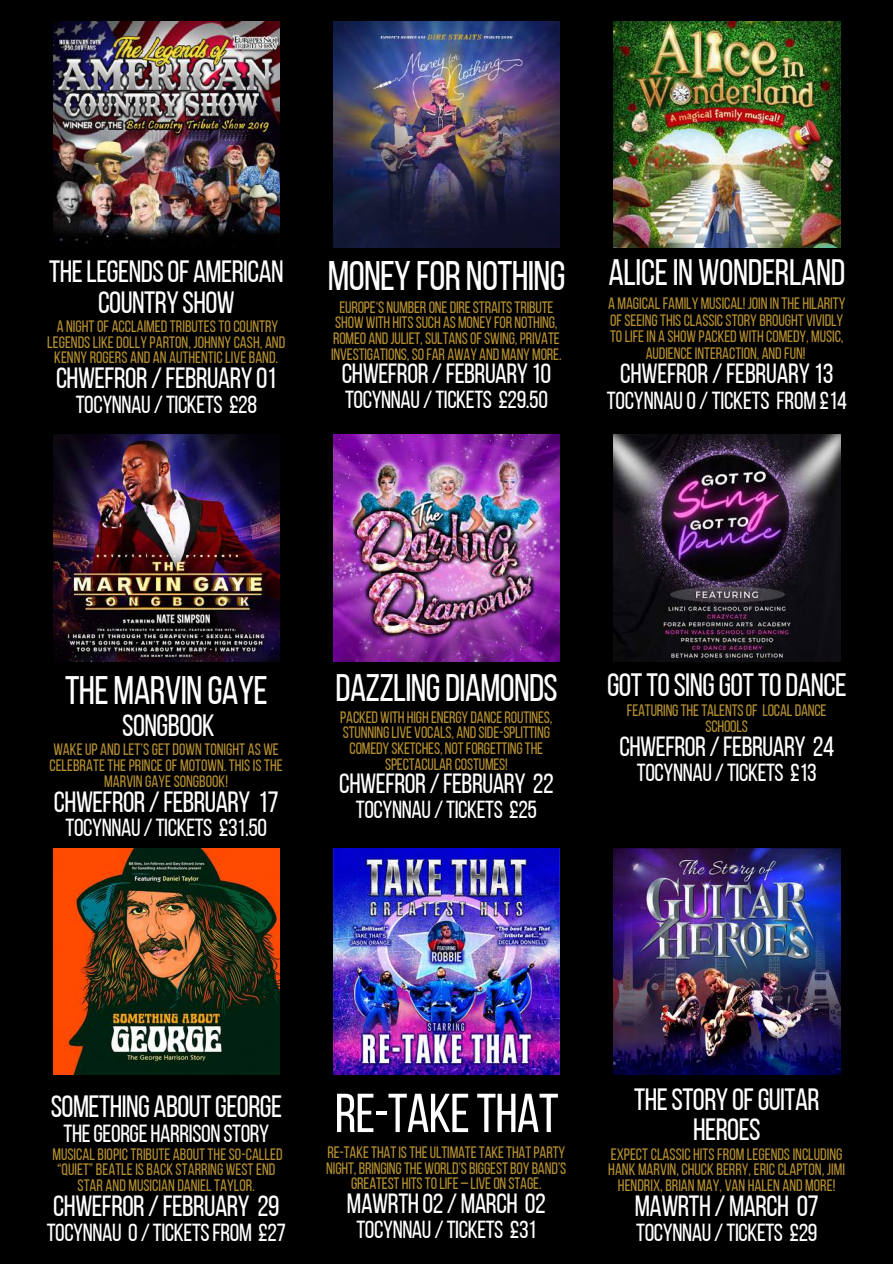
<style>
.page{position:relative;width:893px;height:1264px;background:#fff}
.page>*{position:absolute;margin:0;border:0;box-sizing:border-box;transform-origin:0 0}
.t1{font:54.75px "Bebas Neue";letter-spacing:-.015em;color:#fff}
.t2{font:41.25px "Bebas Neue";letter-spacing:-.015em;color:#fff}
.t3{font:39.75px "Bebas Neue";letter-spacing:-.015em;color:#fff}
.t4{font:38.25px "Bebas Neue";letter-spacing:-.015em;color:#fff}
.t5{font:36.75px "Bebas Neue";letter-spacing:-.01em;color:#fff}
.t6{font:32.25px "Bebas Neue";letter-spacing:-.015em;color:#fff}
.t7{font:30.75px/30.3px "Bebas Neue";letter-spacing:-.015em;color:#fff;text-align:center}
.t8{font:29.25px "Bebas Neue";letter-spacing:-.015em;color:#fff}
.t9{font:27.75px "Bebas Neue";letter-spacing:-.015em;color:#fff}
.t10{font:24.75px "Bebas Neue";letter-spacing:-.015em;color:#fff}
.t11{font:24.6px "Bebas Neue";letter-spacing:-.015em;color:#fff}
.t12{font:16.5px/15.8px "Bebas Neue";letter-spacing:-.005em;color:#b58f31;text-align:center}
</style>
<div class="page">
<div style="left:0;top:0;width:892px;height:1263px;background:#000"></div>
<img style="left:53px;top:21px;width:226px;height:223px">
<img style="left:333px;top:21px;width:227px;height:226px">
<img style="left:613px;top:21px;width:227px;height:226px">
<img style="left:53px;top:435px;width:226px;height:226px">
<img style="left:333px;top:435px;width:227px;height:226px">
<img style="left:613px;top:435px;width:227px;height:226px">
<img style="left:53px;top:848px;width:226px;height:226px">
<img style="left:333px;top:848px;width:227px;height:226px">
<img style="left:613px;top:848px;width:227px;height:226px">
<h3 class="t7" style="left:49px;top:259px;width:236px">THELEGENDSOF AMERICAN<br>COUNTRY SHOW</h3>
<p class="t12" style="left:47px;top:320px;width:239px">A NIGHTOF ACCLAIMEDTRIBUTESTOCOUNTRY<br>LEGENDSLIKEDOLLY PARTON, JOHNNY CASH, AND<br>KENNY ROGERS AND AN AUTHENTICLIVEBAND.</p>
<h3 class="t8" style="left:56px;top:366px;width:222px">CHWEFROR/FEBRUARY 01</h3>
<h3 class="t11" style="left:76px;top:394px;width:183px">TOCYNNAU/TICKETS £28</h3>
<h2 class="t2" style="left:328px;top:259px;width:239px">MONEY FOR NOTHING</h2>
<p class="t12" style="left:331px;top:300px;width:232px">EUROPE‘S NUMBERONEDIRESTRAITSTRIBUTE SHOWWITH HITSSUCH AS MONEYFOR NOTHING, ROMEO ANDJULIET,SULTANSOFSWING,PRIVATE INVESTIGATIONS,SOFAR AWAY AND MANY MORE.</p>
<h3 class="t9" style="left:342px;top:362px;width:211px">CHWEFROR/FEBRUARY 10</h3>
<h3 class="t11" style="left:345px;top:390px;width:204px">TOCYNNAU/TICKETS £29.50</h3>
<h3 class="t5" style="left:608px;top:257px;width:238px">ALICEINWONDERLAND</h3>
<p class="t12" style="left:608px;top:296px;width:239px;line-height:16.8px">A MAGICALFAMILY MUSICAL! JOIN IN THE HILARITY OFSEEINGTHISCLASSICSTORYBROUGHT VIVIDLY TOLIFEIN A SHOWPACKEDWITH COMEDY, MUSIC, AUDIENCEINTERACTION, ANDFUN!</p>
<h3 class="t9" style="left:620px;top:362px;width:215px">CHWEFROR/FEBRUARY 13</h3>
<h3 class="t11" style="left:606px;top:390px;width:242px">TOCYNNAUO/TICKETS FROM £14</h3>
<h3 class="t3" style="left:65px;top:673px;width:204px">THEMARVIN GAYE</h3>
<h3 class="t7" style="left:122px;top:713px;width:94px">SONGBOOK</h3>
<p class="t12" style="left:49px;top:743px;width:235px">WAKEUP ANDLET’SGETDOWN TONIGHT AS WE<br>CELEBRATETHEPRINCEOF MOTOWN. THISISTHE<br>MARVIN GAYESONGBOOK!</p>
<h3 class="t8" style="left:54px;top:789px;width:226px">CHWEFROR/FEBRUARY 17</h3>
<h3 class="t11" style="left:65px;top:818px;width:203px">TOCYNNAU/TICKETS £31.50</h3>
<h3 class="t4" style="left:335px;top:672px;width:224px">DAZZLINGDIAMONDS</h3>
<p class="t12" style="left:340px;top:710px;width:214px">PACKEDWITH HIGH ENERGYDANCEROUTINES, STUNNINGLIVE VOCALS, ANDSIDE-SPLITTING COMEDYSKETCHES, NOTFORGETTINGTHE SPECTACULARCOSTUMES!</p>
<h3 class="t9" style="left:339px;top:772px;width:216px">CHWEFROR/FEBRUARY 22</h3>
<h3 class="t11" style="left:356px;top:799px;width:183px">TOCYNNAU/TICKETS £25</h3>
<h3 class="t6" style="left:607px;top:672px;width:241px">GOTTOSINGGOTTODANCE</h3>
<p class="t12" style="left:627px;top:704px;width:201px">FEATURINGTHETALENTSOF LOCALDANCE<br>SCHOOLS</p>
<h3 class="t9" style="left:619px;top:735px;width:216px">CHWEFROR/FEBRUARY 24</h3>
<h3 class="t11" style="left:636px;top:762px;width:181px">TOCYNNAU/TICKETS £13</h3>
<h3 class="t7" style="left:51px;top:1093px;width:233px">SOMETHING ABOUTGEORGE</h3>
<h3 class="t10" style="left:64px;top:1122px;width:207px">THEGEORGE HARRISON STORY</h3>
<p class="t12" style="left:52px;top:1147px;width:231px">MUSICALBIOPICTRIBUTE ABOUTTHESO-CALLED “QUIET”BEATLEISBACK STARRING WESTEND<br>STAR AND MUSICIAN DANIELTAYLOR.</p>
<h3 class="t8" style="left:53px;top:1193px;width:228px">CHWEFROR/FEBRUARY 29</h3>
<h3 class="t11" style="left:47px;top:1222px;width:241px">TOCYNNAU O/TICKETSFROM £27</h3>
<h1 class="t1" style="left:335px;top:1090px;width:225px">RE-TAKETHAT</h1>
<p class="t12" style="left:326px;top:1145px;width:241px">RE-TAKETHATISTHEULTIMATETAKETHATPARTY<br>NIGHT,BRINGINGTHEWORLD’SBIGGESTBOYBAND’S<br>GREATEST HITSTOLIFE – LIVEON STAGE.</p>
<h3 class="t9" style="left:347px;top:1192px;width:200px">MAWRTH 02/MARCH 02</h3>
<h3 class="t11" style="left:356px;top:1219px;width:181px">TOCYNNAU/TICKETS £31</h3>
<h3 class="t7" style="left:634px;top:1087px;width:187px">THESTORY OFGUITAR<br>HEROES</h3>
<p class="t12" style="left:608px;top:1147px;width:238px">EXPECTCLASSIC HITSFROM LEGENDSINCLUDING<br>HANK MARVIN, CHUCK BERRY, ERICCLAPTON, JIMI<br>HENDRIX, BRIAN MAY, VAN HALEN AND MORE!</p>
<h3 class="t8" style="left:634px;top:1193px;width:186px">MAWRTH /MARCH 07</h3>
<h3 class="t11" style="left:636px;top:1222px;width:183px">TOCYNNAU/TICKETS £29</h3>
</div>
